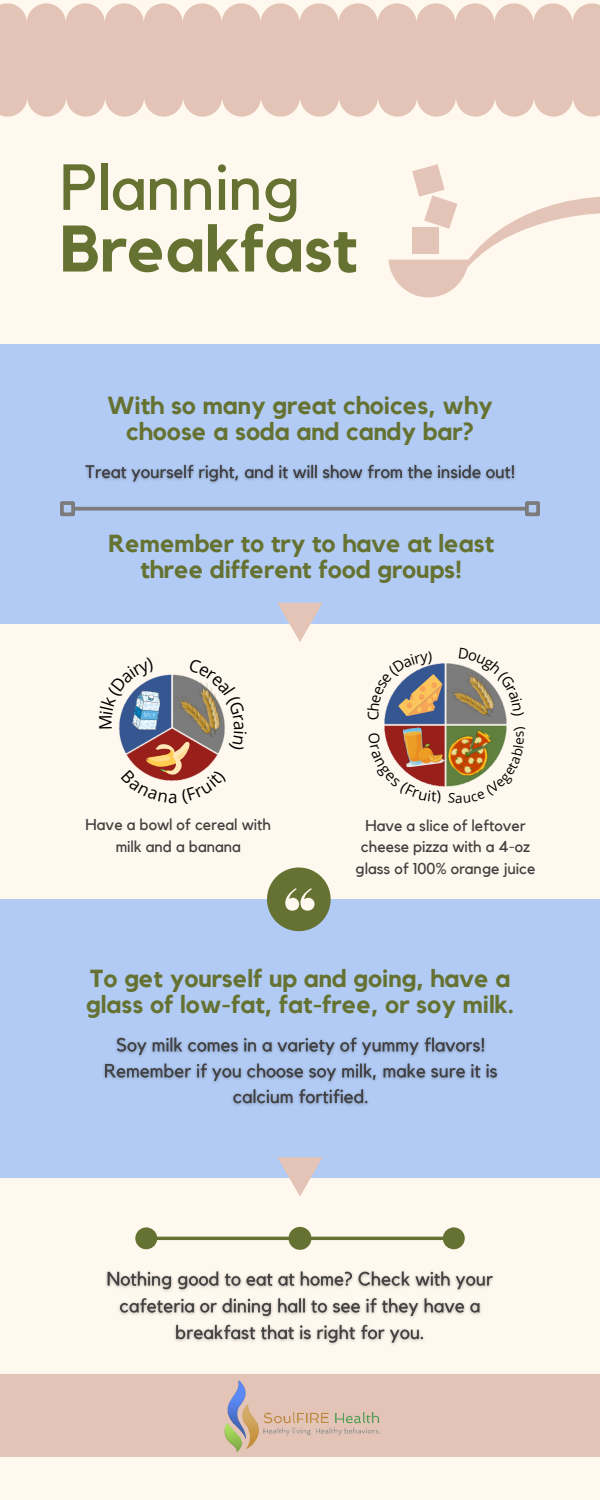
<style>
.page{position:relative;width:600px;height:1500px;background:#fff8ee}
.page>*{position:absolute;margin:0;border:0;box-sizing:border-box;transform-origin:0 0}
.t1{font:700 64.9px "Kollektif";color:#657231}
.t2{font:64.2px "Kollektif";color:#657231}
.t3{font:700 24.6px/26.2px "Kollektif";color:#657231;text-align:center}
.t4{font:17.1px "Open Sans";color:#000}
.t5{font:15.7px/21.8px "Kollektif";color:#424040;text-align:center}
.t6{font:14.8px "Open Sans";color:#000}
.t7{font:13.4px "Open Sans";color:#000}
</style>
<div class="page">
<div style="left:0;top:344px;width:600px;height:279px;background:#b2cbf4"></div>
<div style="left:0;top:899px;width:600px;height:278px;background:#b2cbf4"></div>
<svg style="left:277px;top:1157px;width:46px;height:39px"></svg>
<svg style="left:277px;top:603px;width:46px;height:39px"></svg>
<div style="left:0;top:1374px;width:600px;height:82px;background:#e3c4b6"></div>
<svg style="left:135px;top:1227px;width:330px;height:23px"></svg>
<svg style="left:267px;top:868px;width:64px;height:63px"></svg>
<svg style="left:0;top:3px;width:600px;height:114px;background:#e5c8ba"></svg>
<svg style="left:389px;top:164px;width:211px;height:133px"></svg>
<img style="left:218px;top:1380px;width:164px;height:77px">
<img style="left:103px;top:1037px;width:395px;height:69px">
<img style="left:106px;top:1271px;width:387px;height:74px">
<img style="left:384px;top:663px;width:123px;height:124px">
<img style="left:402px;top:725px;width:39px;height:8px">
<img style="left:445px;top:665px;width:54px;height:56px">
<img style="left:441px;top:721px;width:61px;height:62px">
<img style="left:85px;top:464px;width:431px;height:20px">
<svg style="left:75px;top:507px;width:450px;height:4px;background:#818488"></svg>
<div style="left:60px;top:501px;width:15px;height:15px;border:4px solid #7c7c7c"></div>
<div style="left:525px;top:501px;width:15px;height:15px;border:4px solid #7c7c7c"></div>
<svg style="left:119px;top:674px;width:106px;height:107px"></svg>
<svg style="left:459px;top:663px;width:48px;height:53px"></svg>
<svg style="left:384px;top:663px;width:61px;height:61px"></svg>
<svg style="left:384px;top:733px;width:57px;height:54px"></svg>
<svg style="left:464px;top:727px;width:43px;height:60px"></svg>
<p class="t2" style="left:60px;top:158px;width:242px">Planning</p>
<p class="t1" style="left:60px;top:219px;width:299px">Breakfast</p>
<p class="t3" style="left:108px;top:393px;width:387px">With so many great choices, why choose a soda and candy bar?</p>
<p class="t3" style="left:108px;top:531px;width:387px">Remember to try to have at least three different food groups!</p>
<p class="t4" style="left:168px;top:784px;width:11px">a</p>
<p class="t6" style="left:428px;top:646px;width:6px">)</p>
<p class="t7" style="left:455px;top:789px;width:9px">a</p>
<p class="t5" style="left:86px;top:814px;width:187px">Have a bowl of cereal with milk and a banana</p>
<p class="t5" style="left:356px;top:815px;width:181px">Have a slice of leftover cheese pizza with a 4-oz glass of 100% orange juice</p>
<p class="t3" style="left:86px;top:966px;width:429px;text-align:left">To get yourself up and going, have a glass of low-fat, fat-free, or soy milk.</p>
</div>
